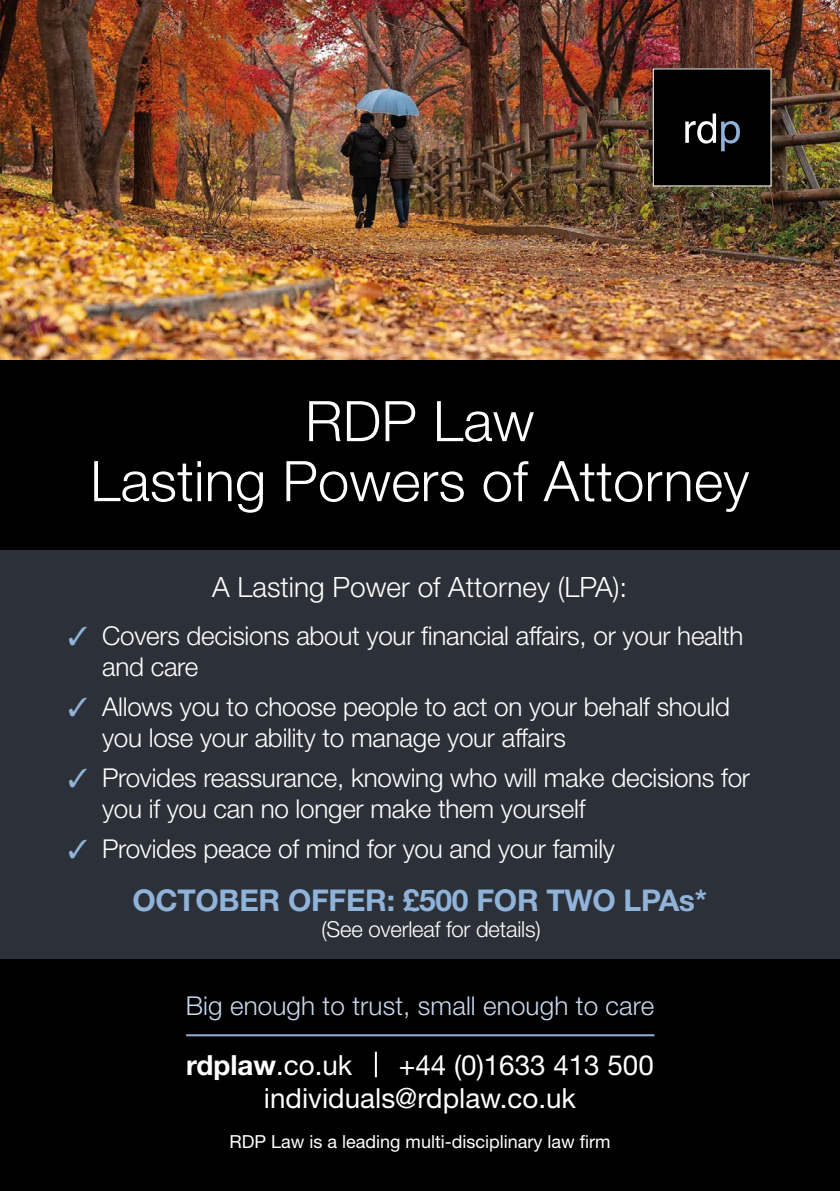
<style>
.page{position:relative;width:840px;height:1191px;background:#fff}
.page>*{position:absolute;margin:0;border:0;box-sizing:border-box;transform-origin:0 0}
.t1{font:300 56px/60px "Helvetica Neue";letter-spacing:.005em;color:#fff;text-align:center}
.t2{font:700 30px "Helvetica Neue";letter-spacing:-.01em;color:#90b3da}
.t3{font:300 28px "Helvetica Neue";color:#fff}
.t4{font:27.8px/33.4px "Helvetica Neue";color:#fff}
.t5{font:700 27.8px "Helvetica Neue";color:#fff}
.t6{font:300 26px/31.2px "Helvetica Neue";letter-spacing:-.01em;color:#fff}
.t7{font:300 26px "Helvetica Neue";letter-spacing:.005em;color:#cad8ed}
.t8{font:300 22px "Helvetica Neue";letter-spacing:-.01em;color:#fff}
.t9{font:18px "Helvetica Neue";color:#fff}
.s1{color:#90b3da}
.s2{font-weight:400}
</style>
<div class="page">
<img style="left:0;top:0;width:839px;height:360px">
<div style="left:0;top:360px;width:839px;height:831px;background:#000"></div>
<div style="left:0;top:550px;width:839px;height:409px;background:#2c3038"></div>
<div style="left:653px;top:69px;width:117px;height:117px;background:#000"></div>
<svg style="left:685px;top:113px;width:54px;height:38px"></svg>
<hr style="left:186px;top:1034px;width:468px;height:2px;background:#90b3da">
<hr style="left:374px;top:1051px;width:2px;height:26px;background:#fff">
<h1 class="t1" style="left:90px;top:390px;width:660px">RDP Law<br>Lasting Powers of Attorney</h1>
<p class="t3" style="left:212px;top:570px;width:416px">A Lasting Power of Attorney (LPA):</p>
<p class="t6" style="left:102px;top:620px;width:642px;text-indent:-34px"><span class="s1">✓</span> Covers decisions about your financial affairs, or your health and care</p>
<p class="t6" style="left:102px;top:690px;width:629px;text-indent:-34px"><span class="s1">✓</span> Allows you to choose people to act on your behalf should you lose your ability to manage your affairs</p>
<p class="t6" style="left:102px;top:761px;width:649px;text-indent:-34px"><span class="s1">✓</span> Provides reassurance, knowing who will make decisions for you if you can no longer make them yourself</p>
<p class="t6" style="left:68px;top:832px;width:548px"><span class="s1">✓</span> Provides peace of mind for you and your family</p>
<p class="t2" style="left:132px;top:881px;width:575px">OCTOBER OFFER: £500 FOR TWO LPAs*</p>
<p class="t8" style="left:321px;top:916px;width:221px">(See overleaf for details)</p>
<p class="t7" style="left:186px;top:989px;width:470px">Big enough to trust, small enough to care</p>
<p class="t4" style="left:264px;top:1048px;width:391px;text-indent:135px">+44 (0)1633 413 500 individuals@rdplaw.co.uk</p>
<p class="t5" style="left:186px;top:1048px;width:168px">rdplaw<span class="s2">.co.uk</span></p>
<p class="t9" style="left:229px;top:1131px;width:382px">RDP Law is a leading multi-disciplinary law firm</p>
</div>
